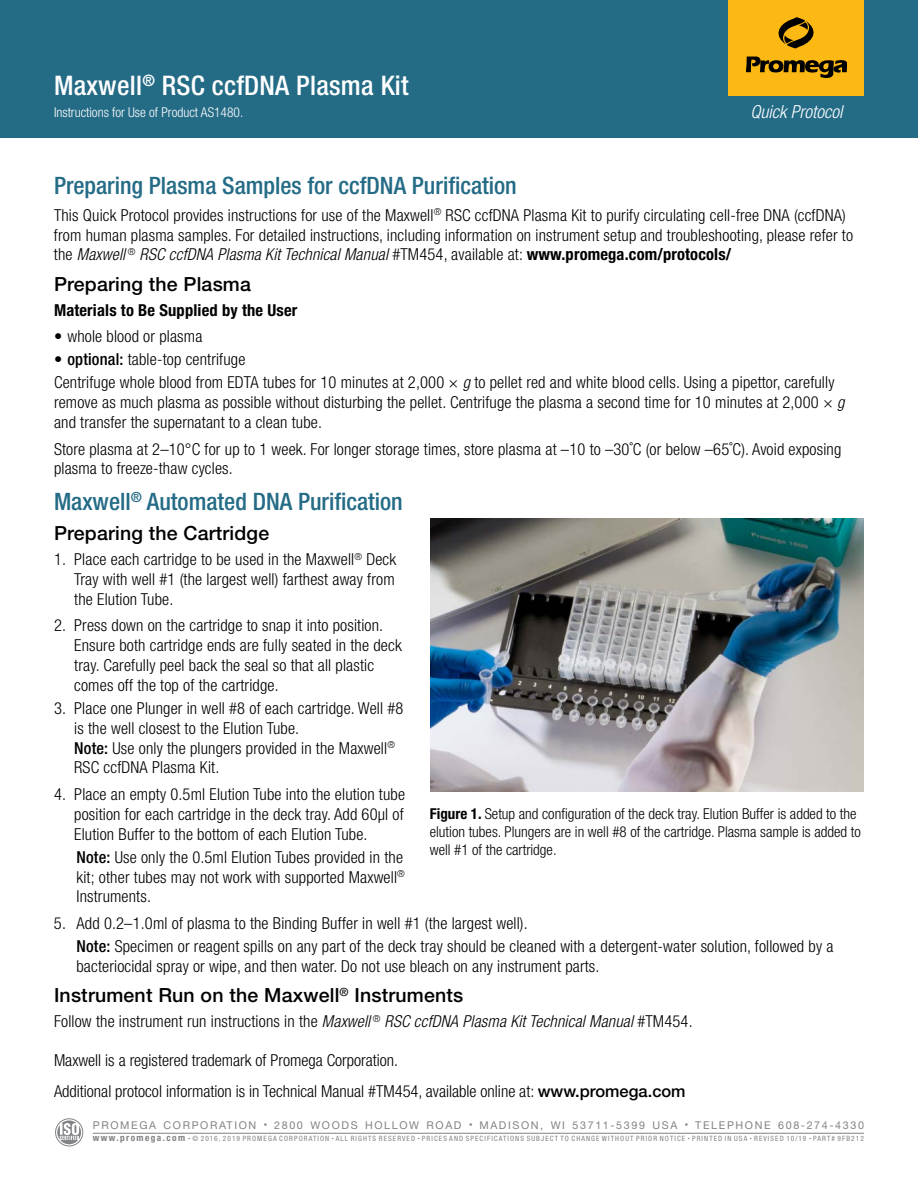
<style>
.page{position:relative;width:918px;height:1188px;background:#fff}
.page>*{position:absolute;margin:0;border:0;box-sizing:border-box;transform-origin:0 0}
.t1{font:500 condensed 27px "Helvetica Neue";letter-spacing:.01em;color:#fff}
.t2{font:500 condensed 24px "Helvetica Neue";color:#246b86}
.t3{font:500 19.5px "Helvetica Neue";letter-spacing:.01em;color:#000}
.t4{font:italic 300 condensed 18px "Helvetica Neue";color:#fff}
.t5{font:300 condensed 16.5px/19.8px "Helvetica Neue";letter-spacing:.01em;color:#000}
.t6{font:300 condensed 16.5px "Helvetica Neue LT Std";color:#000}
.t7{font:700 condensed 16.5px "Helvetica Neue";letter-spacing:.01em;color:#000}
.t8{font:300 condensed 15px/18px "Helvetica Neue";color:#000}
.t9{font:300 condensed 13.5px "Helvetica Neue";color:#fff}
.t10{font:10.8px "Helvetica Neue";letter-spacing:.15em;color:#808285}
.t11{font:700 condensed 9.3px "Helvetica Neue";letter-spacing:.15em;color:#808285}
.t12{font:condensed 7.35px "Helvetica Neue";letter-spacing:.15em;color:#808285}
.s1{font-style:italic}
.s2{font-weight:700}
.s3{font-weight:500}
.s4{font-weight:500;font-stretch:normal}
.s5{font-size:4.2px}
</style>
<div class="page">
<div style="left:0;top:0;width:918px;height:138px;background:#246b86"></div>
<div style="left:729px;top:0;width:135px;height:95px;background:#fdb913"></div>
<svg style="left:778px;top:17px;width:36px;height:32px"></svg>
<svg style="left:746px;top:57px;width:101px;height:21px"></svg>
<hr style="left:93px;top:1133px;width:771px;height:1px;background:#808285">
<div style="left:55px;top:1118px;width:28px;height:28px;border:1px solid #808285;border-radius:50%"></div>
<svg style="left:57px;top:1120px;width:24px;height:24px"></svg>
<img style="left:431px;top:519px;width:432px;height:273px">
<h1 class="t1" style="left:54px;top:70px;width:356px">Maxwell<sup>®</sup> RSC ccfDNA Plasma Kit</h1>
<p class="t9" style="left:54px;top:104px;width:191px">Instructions for Use of Product AS1480.</p>
<p class="t4" style="left:751px;top:101px;width:93px">Quick Protocol</p>
<h2 class="t2" style="left:54px;top:171px;width:464px">Preparing Plasma Samples for ccfDNA Purification</h2>
<p class="t5" style="left:54px;top:205px;width:801px">This Quick Protocol provides instructions for use of the Maxwell<sup>®</sup> RSC ccfDNA Plasma Kit to purify circulating cell-free DNA (ccfDNA) from human plasma samples. For detailed instructions, including information on instrument setup and troubleshooting, please refer to the <span class="s1">Maxwell</span> <sup>®</sup> <span class="s1">RSC ccfDNA Plasma Kit Technical Manual</span> #TM454, available at: <span class="s2">www.promega.com/protocols/</span></p>
<p class="t3" style="left:54px;top:272px;width:198px">Preparing the Plasma</p>
<p class="t7" style="left:54px;top:300px;width:245px">Materials to Be Supplied by the User</p>
<p class="t5" style="left:54px;top:326px;width:150px">• whole blood or plasma</p>
<p class="t5" style="left:54px;top:348px;width:782px;line-height:23.1px"><span class="s3">• optional:</span> table-top centrifuge<br>Centrifuge whole blood from EDTA tubes for 10 minutes at 2,000 × <span class="s1">g</span> to pellet red and white blood cells. Using a pipettor, carefully</p>
<p class="t5" style="left:54px;top:392px;width:792px">remove as much plasma as possible without disturbing the pellet. Centrifuge the plasma a second time for 10 minutes at 2,000 × <span class="s1">g </span>and transfer the supernatant to a clean tube.</p>
<p class="t5" style="left:54px;top:439px;width:789px">Store plasma at 2–10°C for up to 1 week. For longer storage times, store plasma at –10 to –30˚C (or below –65˚C). Avoid exposing plasma to freeze-thaw cycles.</p>
<h2 class="t2" style="left:54px;top:487px;width:350px">Maxwell<sup>®</sup> Automated DNA Purification</h2>
<p class="t3" style="left:54px;top:522px;width:217px">Preparing the Cartridge</p>
<p class="t5" style="left:74px;top:549px;width:323px;text-align:justify;text-indent:-20px">1. Place each cartridge to be used in the Maxwell<sup>®</sup> Deck Tray with well #1 (the largest well) farthest away from the Elution Tube.</p>
<p class="t5" style="left:74px;top:616px;width:329px;text-indent:-20px">2. Press down on the cartridge to snap it into position.<br>Ensure both cartridge ends are fully seated in the deck tray. Carefully peel back the seal so that all plastic comes off the top of the cartridge.</p>
<p class="t5" style="left:74px;top:698px;width:331px;text-indent:-20px">3. Place one Plunger in well #8 of each cartridge. Well #8 is the well closest to the Elution Tube.<br><span class="s3">Note:</span> Use only the plungers provided in the Maxwell<sup>® </sup>RSC ccfDNA Plasma Kit.</p>
<p class="t5" style="left:74px;top:784px;width:332px;text-align:justify;text-indent:-20px">4. Place an empty 0.5ml Elution Tube into the elution tube position for each cartridge in the deck tray. Add 60µl of Elution Buffer to the bottom of each Elution Tube.</p>
<p class="t5" style="left:76px;top:847px;width:330px;text-align:justify"><span class="s3">Note:</span> Use only the 0.5ml Elution Tubes provided in the kit; other tubes may not work with supported Maxwell<sup>® </sup>Instruments.</p>
<p class="t5" style="left:76px;top:911px;width:759px;line-height:23.2px;text-indent:-22px">5. Add 0.2–1.0ml of plasma to the Binding Buffer in well #1 (the largest well).<br><span class="s3">Note:</span> Specimen or reagent spills on any part of the deck tray should be cleaned with a detergent-water solution, followed by a</p>
<p class="t5" style="left:76px;top:956px;width:525px">bacteriocidal spray or wipe, and then water. Do not use bleach on any instrument parts.</p>
<p class="t3" style="left:54px;top:983px;width:411px">Instrument Run on the Maxwell<sup>®</sup> Instruments</p>
<p class="t5" style="left:54px;top:1011px;width:640px">Follow the instrument run instructions in the <span class="s1">Maxwell</span> <sup>®</sup> <span class="s1">RSC ccfDNA Plasma Kit Technical Manual</span> #TM454.</p>
<p class="t8" style="left:430px;top:805px;width:432px"><span class="s2">Figure 1.</span> Setup and configuration of the deck tray. Elution Buffer is added to the elution tubes. Plungers are in well #8 of the cartridge. Plasma sample is added to well #1 of the cartridge.</p>
<p class="t6" style="left:54px;top:1051px;width:346px">Maxwell is a registered trademark of Promega Corporation.</p>
<p class="t5" style="left:54px;top:1081px;width:633px">Additional protocol information is in Technical Manual #TM454, available online at: <span class="s4">www.promega.com</span></p>
<p class="t10" style="left:93px;top:1119px;width:773px">PROMEGA CORPORATION <sup>•</sup> 2800 WOODS HOLLOW ROAD <sup>•</sup> MADISON, WI 53711-5399 USA <sup>•</sup> TELEPHONE 608-274-4330</p>
<p class="t11" style="left:93px;top:1133px;width:94px">www.promega.com</p>
<p class="t12" style="left:188px;top:1135px;width:677px"><span class="s5">•</span> © 2016, 2019 PROMEGA CORPORATION <span class="s5">•</span> ALL RIGHTS RESERVED <span class="s5">•</span> PRICES AND SPECIFICATIONS SUBJECT TO CHANGE WITHOUT PRIOR NOTICE <span class="s5">•</span> PRINTED IN USA <span class="s5">•</span> REVISED 10/19 <span class="s5">•</span> PART# 9FB212</p>
</div>
